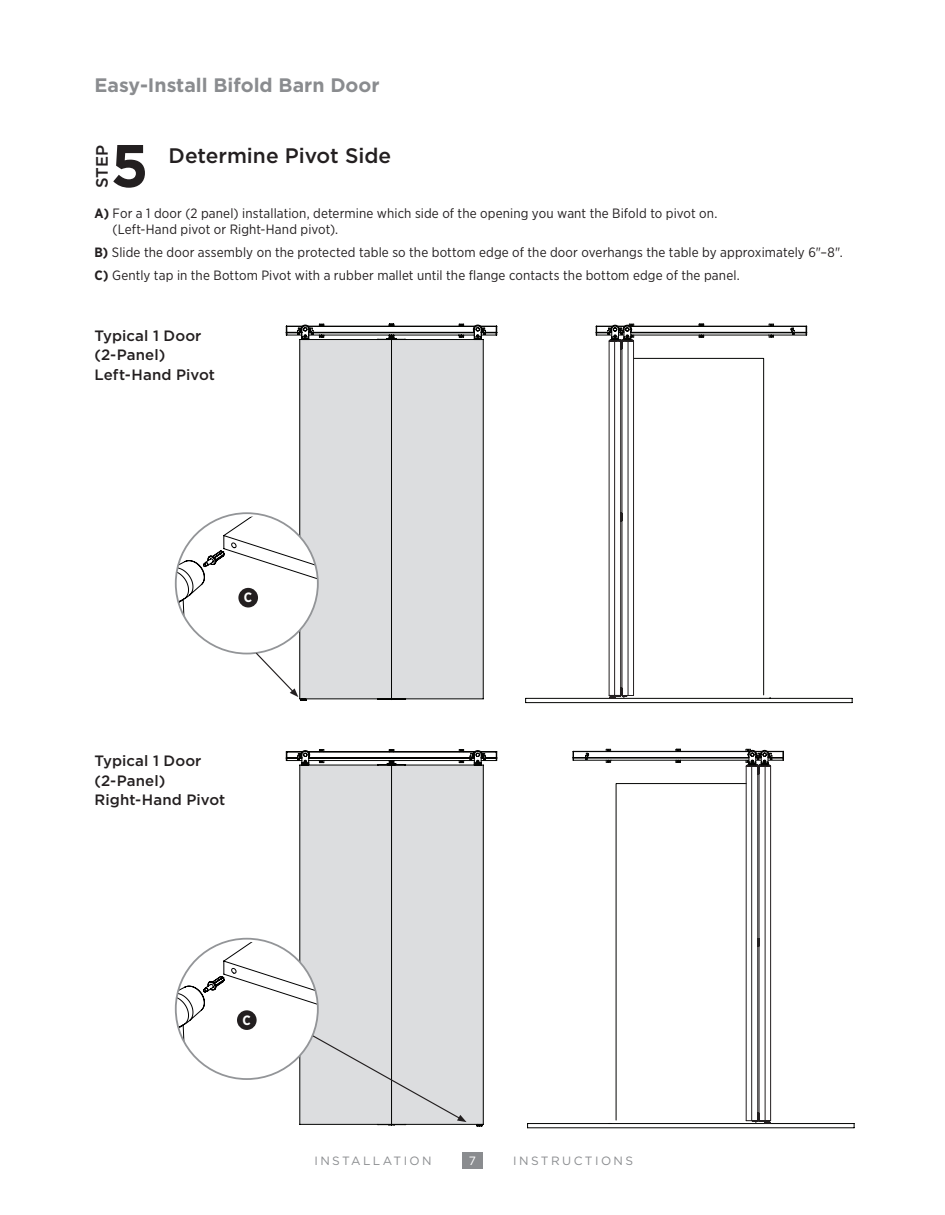
<style>
.page{position:relative;width:945px;height:1215px;background:#fff}
.page>*{position:absolute;margin:0;border:0;box-sizing:border-box;transform-origin:0 0}
.t1{font:700 60px "Gotham";color:#231f20}
.t2{font:500 21px "Gotham";letter-spacing:-.005em;color:#231f20}
.t3{font:700 19.5px "Gotham";color:#8a8c8f}
.t4{font:500 16.5px "Gotham";color:#231f20}
.t5{font:500 15px/19.5px "Gotham";letter-spacing:.01em;color:#231f20}
.t6{font:13.5px/16.2px "Gotham Narrow";letter-spacing:.01em;color:#231f20}
.t7{font:700 13.5px "Gotham Narrow";color:#fff}
.t8{font:12px "Gotham";letter-spacing:.2em;color:#8a8c8f}
.t9{font:12px "Gotham";color:#fff}
.s1{font-weight:700}
</style>
<div class="page">
<div style="left:462px;top:1152px;width:21px;height:17px;background:#8a8c8f"></div>
<svg style="left:525px;top:358px;width:328px;height:345px"></svg>
<hr style="left:622px;top:333px;width:184px;height:1px;background:#040503">
<hr style="left:618px;top:326px;width:188px;height:1px;background:#040503">
<hr style="left:619px;top:335px;width:150px;height:1px;background:#040503">
<hr style="left:622px;top:332px;width:184px;height:1px;background:#040503">
<hr style="left:769px;top:335px;width:37px;height:1px;background:#040503">
<svg style="left:596px;top:324px;width:38px;height:375px"></svg>
<svg style="left:791px;top:328px;width:3px;height:7px"></svg>
<svg style="left:527px;top:783px;width:328px;height:345px"></svg>
<hr style="left:573px;top:758px;width:184px;height:1px;background:#040503">
<hr style="left:574px;top:751px;width:188px;height:1px;background:#040503">
<hr style="left:611px;top:760px;width:150px;height:1px;background:#040503">
<hr style="left:573px;top:757px;width:184px;height:1px;background:#040503">
<hr style="left:573px;top:760px;width:38px;height:1px;background:#040503">
<svg style="left:746px;top:749px;width:38px;height:375px"></svg>
<svg style="left:585px;top:753px;width:4px;height:7px"></svg>
<svg style="left:286px;top:324px;width:211px;height:377px"></svg>
<svg style="left:286px;top:749px;width:211px;height:377px"></svg>
<svg style="left:176px;top:517px;width:142px;height:180px"></svg>
<svg style="left:176px;top:942px;width:291px;height:180px"></svg>
<div style="left:238px;top:588px;width:20px;height:20px;background:#231f20;border-radius:50%"></div>
<div style="left:237px;top:1010px;width:20px;height:20px;background:#231f20;border-radius:50%"></div>
<h3 class="t3" style="left:94px;top:72px;width:287px">Easy-Install Bifold Barn Door</h3>
<p class="t4" style="left:91px;top:188px;width:45px;rotate:-90deg">STEP</p>
<h1 class="t1" style="left:111px;top:126px;width:39px">5</h1>
<h2 class="t2" style="left:169px;top:141px;width:224px">Determine Pivot Side</h2>
<p class="t6" style="left:113px;top:205px;width:606px;text-indent:-18px"><span class="s1">A)</span> For a 1 door (2 panel) installation, determine which side of the opening you want the Bifold to pivot on. (Left-Hand pivot or Right-Hand pivot).</p>
<p class="t6" style="left:94px;top:241px;width:750px;line-height:23px"><span class="s1">B)</span> Slide the door assembly on the protected table so the bottom edge of the door overhangs the table by approximately 6"–8".<br><span class="s1">C)</span> Gently tap in the Bottom Pivot with a rubber mallet until the flange contacts the bottom edge of the panel.</p>
<p class="t5" style="left:94px;top:325px;width:122px">Typical 1 Door (2-Panel)<br>Left-Hand Pivot</p>
<p class="t7" style="left:244px;top:589px;width:10px">C</p>
<p class="t5" style="left:94px;top:751px;width:132px">Typical 1 Door (2-Panel)<br>Right-Hand Pivot</p>
<p class="t7" style="left:243px;top:1011px;width:10px">C</p>
<p class="t8" style="left:314px;top:1154px;width:119px">INSTALLATION</p>
<p class="t9" style="left:469px;top:1154px;width:9px">7</p>
<p class="t8" style="left:513px;top:1154px;width:121px">INSTRUCTIONS</p>
</div>
